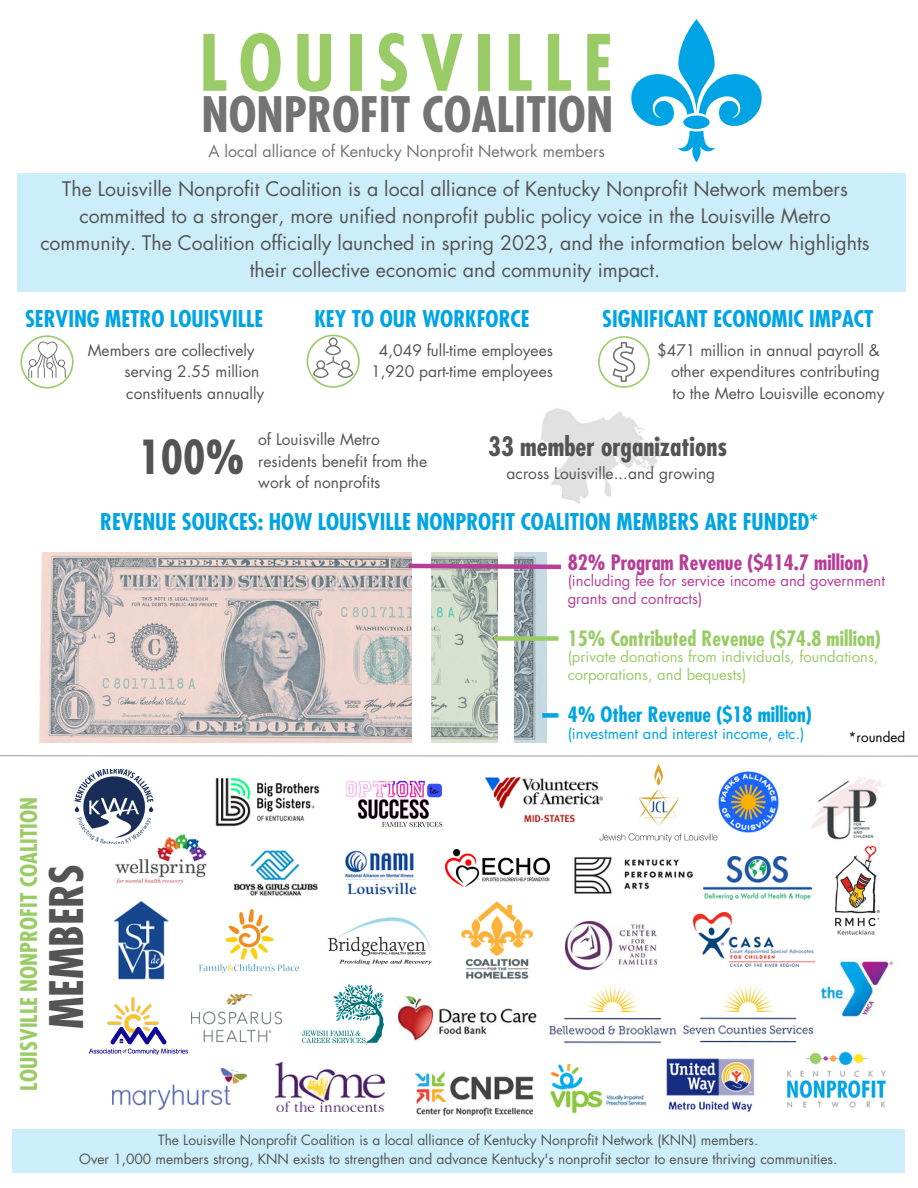
<style>
.page{position:relative;width:918px;height:1188px;background:#fff}
.page>*{position:absolute;margin:0;border:0;box-sizing:border-box;transform-origin:0 0}
.t1{font:700 condensed 75.45px "Futura";letter-spacing:.145em;color:#9c6}
.t2{font:700 condensed 47.55px "Futura";color:#737373}
.t3{font:700 condensed 45.6px "Futura";color:#545454}
.t4{font:700 condensed 45px "Futura";color:#545454}
.t5{font:700 condensed 26.1px "Futura";color:#545454}
.t6{font:700 condensed 22.5px "Futura";color:#00a4e4}
.t7{font:700 condensed 22.5px "Futura";color:#9c6}
.t8{font:700 condensed 20.7px "Futura";color:#9c6}
.t9{font:700 condensed 20.7px "Futura";color:#b63e97}
.t10{font:700 condensed 20.7px "Futura";color:#00a4e4}
.t11{font:19.5px/27px "Futura";color:#545454;text-align:center}
.t12{font:16.05px "Futura";color:#737373}
.t13{font:15.6px/21.3px "Futura";color:#545454}
.t14{font:14.85px/17.4px "Futura";color:#9c6}
.t15{font:14.85px/17.4px "Futura";color:#b63e97}
.t16{font:14.85px "Futura";color:#00a4e4}
.t17{font:13.65px "Futura";color:#545454}
.t18{font:13.5px "Futura";color:#000}
</style>
<div class="page">
<svg style="left:307px;top:335px;width:52px;height:53px"></svg>
<img style="left:540px;top:408px;width:124px;height:96px">
<div style="left:619px;top:480px;width:74px;height:31px;background:#fff"></div>
<svg style="left:20px;top:335px;width:53px;height:53px"></svg>
<svg style="left:598px;top:336px;width:52px;height:52px"></svg>
<svg style="left:678px;top:19px;width:37px;height:94px"></svg>
<svg style="left:631px;top:54px;width:131px;height:108px"></svg>
<div style="left:17px;top:173px;width:888px;height:119px;background:#ccedfa"></div>
<img style="left:40px;top:553px;width:372px;height:190px">
<img style="left:432px;top:553px;width:65px;height:190px">
<img style="left:514px;top:553px;width:33px;height:190px">
<svg style="left:404px;top:561px;width:157px;height:10px;background:#ba89af"></svg>
<div style="left:494px;top:636px;width:65px;height:5px;background:#9c6"></div>
<div style="left:542px;top:713px;width:17px;height:5px;background:#00a4e4"></div>
<div style="left:13px;top:1130px;width:892px;height:43px;background:#ccedfa"></div>
<svg style="left:0;top:755px;width:918px;height:2px;background:#cbccce"></svg>
<img style="left:787px;top:1051px;width:99px;height:57px">
<img style="left:518px;top:978px;width:159px;height:66px">
<img style="left:215px;top:777px;width:105px;height:50px">
<img style="left:233px;top:850px;width:85px;height:46px">
<img style="left:693px;top:913px;width:122px;height:54px">
<img style="left:414px;top:1071px;width:120px;height:45px">
<img style="left:398px;top:995px;width:138px;height:45px">
<img style="left:199px;top:909px;width:99px;height:63px">
<img style="left:275px;top:1062px;width:109px;height:50px">
<img style="left:192px;top:995px;width:90px;height:47px">
<img style="left:599px;top:764px;width:119px;height:78px">
<img style="left:574px;top:857px;width:130px;height:37px">
<img style="left:112px;top:1069px;width:134px;height:40px">
<img style="left:667px;top:1058px;width:88px;height:55px">
<img style="left:718px;top:771px;width:61px;height:61px">
<img style="left:835px;top:845px;width:45px;height:90px">
<img style="left:683px;top:985px;width:131px;height:58px">
<img style="left:704px;top:856px;width:108px;height:43px">
<img style="left:565px;top:922px;width:91px;height:47px">
<img style="left:810px;top:777px;width:77px;height:63px">
<img style="left:550px;top:1064px;width:96px;height:48px">
<img style="left:485px;top:777px;width:117px;height:44px">
<img style="left:111px;top:834px;width:96px;height:50px">
<img style="left:821px;top:960px;width:72px;height:59px">
<img style="left:90px;top:998px;width:97px;height:56px">
<img style="left:328px;top:917px;width:104px;height:48px">
<img style="left:462px;top:902px;width:71px;height:76px">
<img style="left:446px;top:850px;width:103px;height:37px">
<img style="left:303px;top:985px;width:81px;height:57px">
<img style="left:345px;top:850px;width:72px;height:45px">
<img style="left:347px;top:780px;width:96px;height:47px">
<img style="left:74px;top:770px;width:81px;height:73px">
<img style="left:113px;top:902px;width:56px;height:77px">
<h5 class="t1" style="left:199px;top:14px;width:415px">LOUISVILLE</h5>
<h4 class="t2" style="left:202px;top:84px;width:413px">NONPROFIT COALITION</h4>
<h6 class="t12" style="left:208px;top:144px;width:398px">A local alliance of Kentucky Nonprofit Network members</h6>
<p class="t11" style="left:40px;top:177px;width:831px">The Louisville Nonprofit Coalition is a local alliance of Kentucky Nonprofit Network members committed to a stronger, more unified nonprofit public policy voice in the Louisville Metro community. The Coalition officially launched in spring 2023, and the information below highlights their collective economic and community impact.</p>
<h6 class="t6" style="left:25px;top:304px;width:240px">SERVING METRO LOUISVILLE</h6>
<h6 class="t13" style="left:125px;top:341px;width:141px;text-indent:-37px">Members are collectively serving 2.55 million constituents annually</h6>
<h1 class="t6" style="left:314px;top:304px;width:217px">KEY TO OUR WORKFORCE</h1>
<h1 class="t13" style="left:371px;top:341px;width:183px;text-align:center">4,049 full-time employees<br>1,920 part-time employees</h1>
<p class="t6" style="left:602px;top:304px;width:273px">SIGNIFICANT ECONOMIC IMPACT</p>
<p class="t13" style="left:657px;top:341px;width:224px;text-align:right">$471 million in annual payroll &amp; other expenditures contributing</p>
<h2 class="t13" style="left:673px;top:384px;width:213px">to the Metro Louisville economy</h2>
<p class="t3" style="left:138px;top:428px;width:108px">100%</p>
<p class="t13" style="left:258px;top:430px;width:171px">of Louisville Metro residents benefit from the work of nonprofits</p>
<p class="t5" style="left:488px;top:429px;width:241px">33 member organizations</p>
<p class="t13" style="left:507px;top:464px;width:210px">across Louisville...and growing</p>
<p class="t6" style="left:100px;top:507px;width:719px">REVENUE SOURCES: HOW LOUISVILLE NONPROFIT COALITION MEMBERS ARE FUNDED*</p>
<p class="t9" style="left:568px;top:549px;width:302px">82% Program Revenue ($414.7 million)</p>
<p class="t15" style="left:568px;top:573px;width:319px">(including fee for service income and government grants and contracts)</p>
<p class="t8" style="left:568px;top:625px;width:315px">15% Contributed Revenue ($74.8 million)</p>
<p class="t14" style="left:568px;top:650px;width:312px">(private donations from individuals, foundations, corporations, and bequests)</p>
<p class="t10" style="left:568px;top:701px;width:246px">4% Other Revenue ($18 million)</p>
<p class="t16" style="left:568px;top:726px;width:238px">(investment and interest income, etc.)</p>
<p class="t18" style="left:849px;top:731px;width:58px">*rounded</p>
<p class="t7" style="left:14px;top:1091px;width:295px;rotate:-90deg">LOUISVILLE NONPROFIT COALITION</p>
<p class="t4" style="left:38px;top:1029px;width:167px;rotate:-90deg">MEMBERS</p>
<p class="t17" style="left:158px;top:1133px;width:602px">The Louisville Nonprofit Coalition is a local alliance of Kentucky Nonprofit Network (KNN) members.</p>
<p class="t17" style="left:79px;top:1153px;width:760px">Over 1,000 members strong, KNN exists to strengthen and advance Kentucky's nonprofit sector to ensure thriving communities.</p>
</div>
